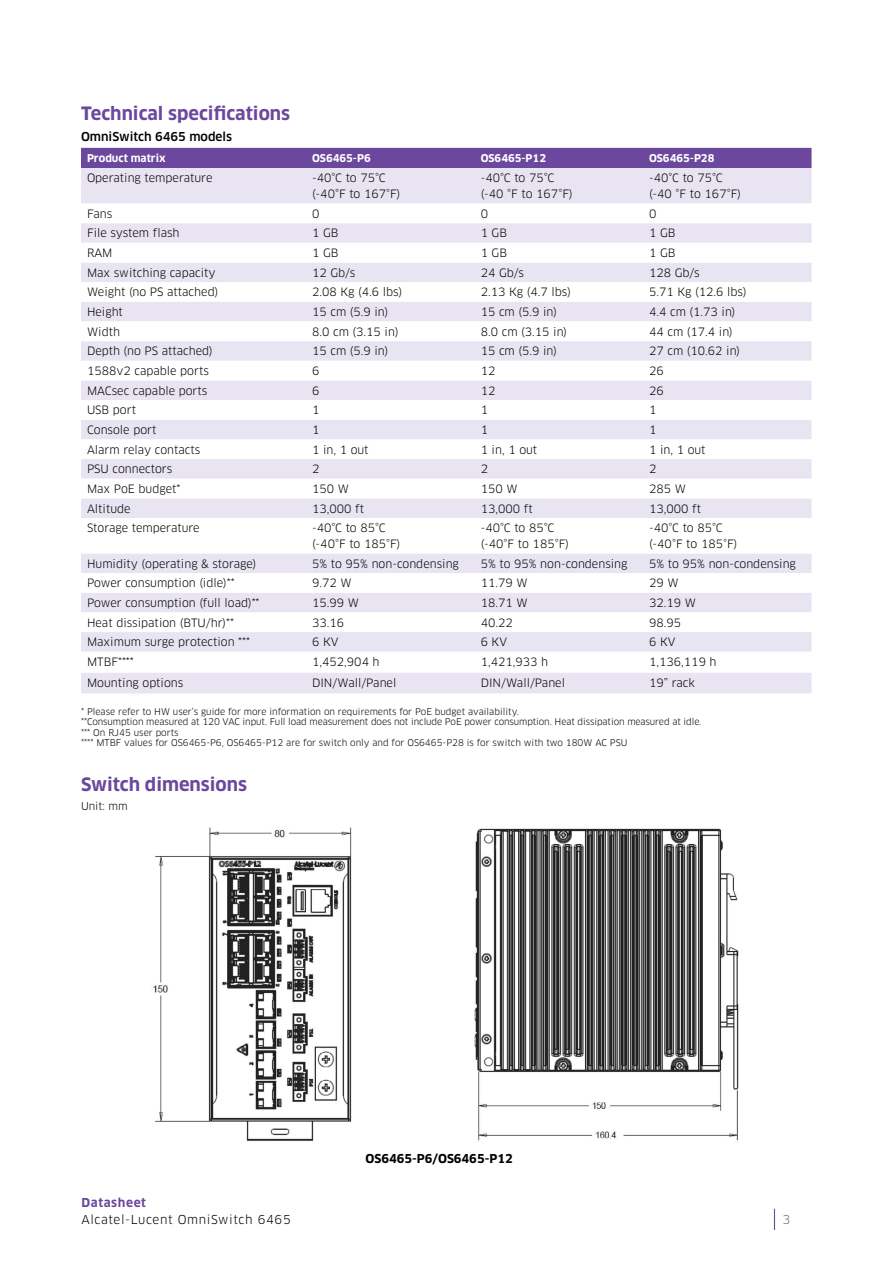
<style>
.page{position:relative;width:893px;height:1263px;background:#fff}
.page>*{position:absolute;margin:0;border:0;box-sizing:border-box;transform-origin:0 0}
.t1{font:700 18px "Clan OT";color:#6b489d}
.t2{font:12px "Clan OT";letter-spacing:.05em;color:#000}
.t3{font:500 12px "Clan OT";color:#000}
.t4{font:700 12px "Clan OT";color:#000}
.t5{font:700 12px "Clan OT";letter-spacing:.05em;color:#6b489d}
.t6{font:12px "Clan OT";color:#6d6e71}
.t7{font:11.25px/15.8px "Clan OT";color:#000}
.t8{font:700 10.5px "Clan OT";color:#fff}
.t9{font:10.5px "Clan OT";color:#000}
.t10{font:9px/10.5px "Clan OT";letter-spacing:-.01em;color:#000}
</style>
<div class="page">
<svg style="left:774px;top:1209px;width:1px;height:21px"></svg>
<div style="left:81px;top:148px;width:730px;height:20px;background:#6b489d"></div>
<div style="left:81px;top:168px;width:730px;height:525px;background:#e8e4f2"></div>
<svg style="left:81px;top:204px;width:730px;height:468px"></svg>
<img style="left:152px;top:826px;width:587px;height:315px">
<h1 class="t1" style="left:81px;top:103px;width:211px">Technical specifications</h1>
<p class="t3" style="left:81px;top:130px;width:153px">OmniSwitch 6465 models</p>
<p class="t8" style="left:87px;top:152px;width:80px">Product matrix</p>
<p class="t8" style="left:312px;top:152px;width:60px">OS6465-P6</p>
<p class="t8" style="left:481px;top:152px;width:67px">OS6465-P12</p>
<p class="t8" style="left:649px;top:152px;width:67px">OS6465-P28</p>
<p class="t7" style="left:87px;top:170px;width:127px">Operating temperature</p>
<p class="t7" style="left:312px;top:170px;width:90px">-40°C to 75°C (-40°F to 167°F)</p>
<p class="t7" style="left:481px;top:170px;width:93px">-40°C to 75°C (-40 °F to 167°F)</p>
<p class="t7" style="left:649px;top:170px;width:93px">-40°C to 75°C (-40 °F to 167°F)</p>
<p class="t7" style="left:87px;top:206px;width:27px">Fans</p>
<p class="t7" style="left:312px;top:206px;width:9px">0</p>
<p class="t7" style="left:481px;top:206px;width:9px">0</p>
<p class="t7" style="left:649px;top:206px;width:9px">0</p>
<p class="t7" style="left:87px;top:225px;width:94px">File system flash</p>
<p class="t7" style="left:312px;top:225px;width:28px">1 GB</p>
<p class="t7" style="left:481px;top:225px;width:28px">1 GB</p>
<p class="t7" style="left:649px;top:225px;width:28px">1 GB</p>
<p class="t7" style="left:87px;top:245px;width:27px">RAM</p>
<p class="t7" style="left:312px;top:245px;width:28px">1 GB</p>
<p class="t7" style="left:481px;top:245px;width:28px">1 GB</p>
<p class="t7" style="left:649px;top:245px;width:28px">1 GB</p>
<p class="t7" style="left:87px;top:265px;width:130px">Max switching capacity</p>
<p class="t7" style="left:312px;top:265px;width:45px">12 Gb/s</p>
<p class="t7" style="left:481px;top:265px;width:45px">24 Gb/s</p>
<p class="t7" style="left:649px;top:265px;width:52px">128 Gb/s</p>
<p class="t7" style="left:87px;top:284px;width:133px">Weight (no PS attached)</p>
<p class="t7" style="left:312px;top:284px;width:92px">2.08 Kg (4.6 lbs)</p>
<p class="t7" style="left:481px;top:284px;width:92px">2.13 Kg (4.7 lbs)</p>
<p class="t7" style="left:649px;top:284px;width:99px">5.71 Kg (12.6 lbs)</p>
<p class="t7" style="left:87px;top:304px;width:37px">Height</p>
<p class="t7" style="left:312px;top:304px;width:78px">15 cm (5.9 in)</p>
<p class="t7" style="left:481px;top:304px;width:78px">15 cm (5.9 in)</p>
<p class="t7" style="left:649px;top:304px;width:88px">4.4 cm (1.73 in)</p>
<p class="t7" style="left:87px;top:324px;width:35px">Width</p>
<p class="t7" style="left:312px;top:324px;width:88px">8.0 cm (3.15 in)</p>
<p class="t7" style="left:481px;top:324px;width:88px">8.0 cm (3.15 in)</p>
<p class="t7" style="left:649px;top:324px;width:85px">44 cm (17.4 in)</p>
<p class="t7" style="left:87px;top:343px;width:127px">Depth (no PS attached)</p>
<p class="t7" style="left:312px;top:343px;width:78px">15 cm (5.9 in)</p>
<p class="t7" style="left:481px;top:343px;width:78px">15 cm (5.9 in)</p>
<p class="t7" style="left:649px;top:343px;width:93px">27 cm (10.62 in)</p>
<p class="t7" style="left:87px;top:363px;width:123px">1588v2 capable ports</p>
<p class="t7" style="left:312px;top:363px;width:9px">6</p>
<p class="t7" style="left:481px;top:363px;width:16px">12</p>
<p class="t7" style="left:649px;top:363px;width:16px">26</p>
<p class="t7" style="left:87px;top:383px;width:122px">MACsec capable ports</p>
<p class="t7" style="left:312px;top:383px;width:9px">6</p>
<p class="t7" style="left:481px;top:383px;width:16px">12</p>
<p class="t7" style="left:649px;top:383px;width:16px">26</p>
<p class="t7" style="left:87px;top:402px;width:51px">USB port</p>
<p class="t7" style="left:312px;top:402px;width:9px">1</p>
<p class="t7" style="left:481px;top:402px;width:9px">1</p>
<p class="t7" style="left:649px;top:402px;width:9px">1</p>
<p class="t7" style="left:87px;top:422px;width:71px">Console port</p>
<p class="t7" style="left:312px;top:422px;width:9px">1</p>
<p class="t7" style="left:481px;top:422px;width:9px">1</p>
<p class="t7" style="left:649px;top:422px;width:9px">1</p>
<p class="t7" style="left:87px;top:442px;width:115px">Alarm relay contacts</p>
<p class="t7" style="left:312px;top:442px;width:58px">1 in, 1 out</p>
<p class="t7" style="left:481px;top:442px;width:58px">1 in, 1 out</p>
<p class="t7" style="left:649px;top:442px;width:58px">1 in, 1 out</p>
<p class="t7" style="left:87px;top:461px;width:87px">PSU connectors</p>
<p class="t7" style="left:312px;top:461px;width:9px">2</p>
<p class="t7" style="left:481px;top:461px;width:9px">2</p>
<p class="t7" style="left:649px;top:461px;width:9px">2</p>
<p class="t7" style="left:87px;top:481px;width:95px">Max PoE budget*</p>
<p class="t7" style="left:312px;top:481px;width:38px">150 W</p>
<p class="t7" style="left:481px;top:481px;width:38px">150 W</p>
<p class="t7" style="left:649px;top:481px;width:38px">285 W</p>
<p class="t7" style="left:87px;top:501px;width:45px">Altitude</p>
<p class="t7" style="left:312px;top:501px;width:54px">13,000 ft</p>
<p class="t7" style="left:481px;top:501px;width:54px">13,000 ft</p>
<p class="t7" style="left:649px;top:501px;width:54px">13,000 ft</p>
<p class="t7" style="left:87px;top:520px;width:114px">Storage temperature</p>
<p class="t7" style="left:312px;top:520px;width:90px">-40°C to 85°C (-40°F to 185°F)</p>
<p class="t7" style="left:481px;top:520px;width:90px">-40°C to 85°C (-40°F to 185°F)</p>
<p class="t7" style="left:649px;top:520px;width:90px">-40°C to 85°C (-40°F to 185°F)</p>
<p class="t7" style="left:87px;top:556px;width:171px">Humidity (operating &amp; storage)</p>
<p class="t7" style="left:312px;top:556px;width:148px">5% to 95% non-condensing</p>
<p class="t7" style="left:481px;top:556px;width:148px">5% to 95% non-condensing</p>
<p class="t7" style="left:649px;top:556px;width:148px">5% to 95% non-condensing</p>
<p class="t7" style="left:87px;top:575px;width:149px">Power consumption (idle)**</p>
<p class="t7" style="left:312px;top:575px;width:41px">9.72 W</p>
<p class="t7" style="left:481px;top:575px;width:48px">11.79 W</p>
<p class="t7" style="left:649px;top:575px;width:31px">29 W</p>
<p class="t7" style="left:87px;top:595px;width:174px">Power consumption (full load)**</p>
<p class="t7" style="left:312px;top:595px;width:48px">15.99 W</p>
<p class="t7" style="left:481px;top:595px;width:48px">18.71 W</p>
<p class="t7" style="left:649px;top:595px;width:48px">32.19 W</p>
<p class="t7" style="left:87px;top:615px;width:149px">Heat dissipation (BTU/hr)**</p>
<p class="t7" style="left:312px;top:615px;width:34px">33.16</p>
<p class="t7" style="left:481px;top:615px;width:34px">40.22</p>
<p class="t7" style="left:649px;top:615px;width:34px">98.95</p>
<p class="t7" style="left:87px;top:634px;width:165px">Maximum surge protection ***</p>
<p class="t7" style="left:312px;top:634px;width:28px">6 KV</p>
<p class="t7" style="left:481px;top:634px;width:28px">6 KV</p>
<p class="t7" style="left:649px;top:634px;width:28px">6 KV</p>
<p class="t7" style="left:87px;top:654px;width:48px">MTBF****</p>
<p class="t7" style="left:312px;top:654px;width:69px">1,452,904 h</p>
<p class="t7" style="left:481px;top:654px;width:69px">1,421,933 h</p>
<p class="t7" style="left:649px;top:654px;width:69px">1,136,119 h</p>
<p class="t7" style="left:87px;top:675px;width:98px">Mounting options</p>
<p class="t7" style="left:312px;top:675px;width:86px">DIN/Wall/Panel</p>
<p class="t7" style="left:481px;top:675px;width:86px">DIN/Wall/Panel</p>
<p class="t7" style="left:649px;top:675px;width:47px">19” rack</p>
<p class="t10" style="left:81px;top:706px;width:622px">* Please refer to HW user’s guide for more information on requirements for PoE budget availability.<br>**Consumption measured at 120 VAC input. Full load measurement does not include PoE power consumption. Heat dissipation measured at idle. *** On RJ45 user ports<br>**** MTBF values for OS6465-P6, OS6465-P12 are for switch only and for OS6465-P28 is for switch with two 180W AC PSU</p>
<h1 class="t1" style="left:81px;top:774px;width:168px">Switch dimensions</h1>
<p class="t9" style="left:81px;top:800px;width:48px">Unit: mm</p>
<p class="t5" style="left:81px;top:1196px;width:66px">Datasheet</p>
<p class="t2" style="left:81px;top:1212px;width:211px">Alcatel-Lucent OmniSwitch 6465</p>
<p class="t4" style="left:366px;top:1151px;width:149px">OS6465-P6/OS6465-P12</p>
<p class="t6" style="left:782px;top:1212px;width:9px">3</p>
</div>
